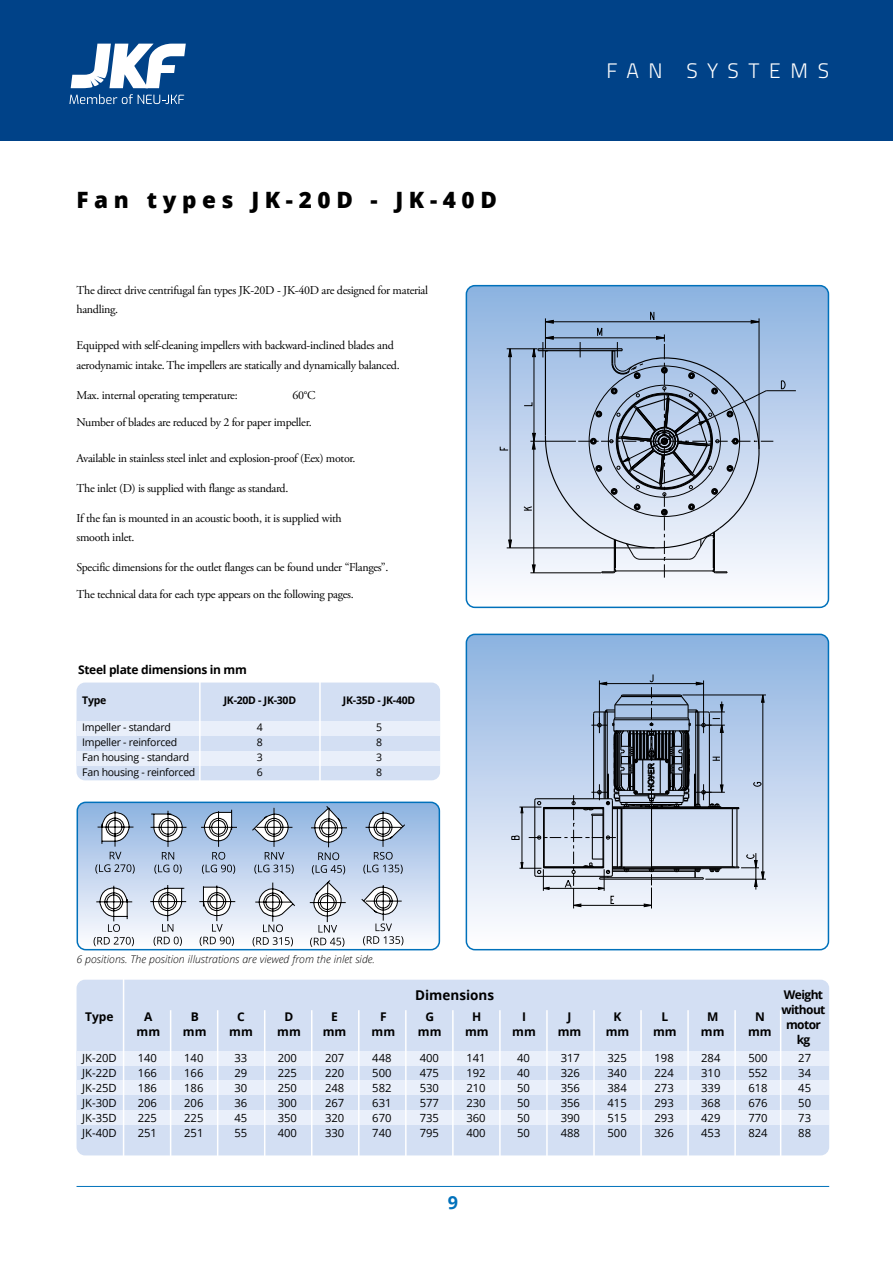
<style>
.page{position:relative;width:893px;height:1263px;background:#fff}
.page>*{position:absolute;margin:0;border:0;box-sizing:border-box;transform-origin:0 0}
.t1{font:800 22.5px "Open Sans";letter-spacing:.25em;color:#000}
.t2{font:300 21px "Titillium";letter-spacing:.46em;color:#fff}
.t3{font:700 18px "Open Sans";color:#0071bb}
.t4{font:700 13.5px "Open Sans";color:#000}
.t5{font:12px/19.5px "Adobe Garamond Pro";letter-spacing:-.025em;color:#000}
.t6{font:700 12px "Open Sans";letter-spacing:-.025em;color:#000}
.t7{font:700 12px/15px "Open Sans";letter-spacing:-.05em;color:#000;text-align:center}
.t8{font:11.25px/15px "Open Sans";color:#000;text-align:justify}
.t9{font:10.5px "Open Sans";letter-spacing:-.025em;color:#000}
.t10{font:italic 300 10.5px "Open Sans";color:#000}
.t11{font:700 10.5px "Open Sans";letter-spacing:-.025em;color:#000}
</style>
<div class="page">
<hr style="left:77px;top:1186px;width:752px;height:1px;background:#0071bb">
<div style="left:0;top:0;width:893px;height:140px;background:#004288"></div>
<svg style="left:71px;top:44px;width:115px;height:44px"></svg>
<svg style="left:69px;top:94px;width:115px;height:10px"></svg>
<svg style="left:466px;top:286px;width:362px;height:321px"></svg>
<div style="left:466px;top:285px;width:363px;height:323px;border:2px solid #0071bb;border-radius:9px"></div>
<div style="left:77px;top:980px;width:752px;height:175px;background:#d3dff3;border-radius:9px"></div>
<div style="left:77px;top:1051px;width:752px;height:15px;background:#e9effa"></div>
<div style="left:77px;top:1080px;width:752px;height:15px;background:#e9effa"></div>
<div style="left:77px;top:1110px;width:752px;height:15px;background:#e9effa"></div>
<hr style="left:123px;top:975px;width:1px;height:197px;background:#fff">
<hr style="left:170px;top:1010px;width:1px;height:162px;background:#fff">
<hr style="left:217px;top:1010px;width:1px;height:162px;background:#fff">
<hr style="left:264px;top:1010px;width:1px;height:162px;background:#fff">
<hr style="left:311px;top:1010px;width:1px;height:162px;background:#fff">
<hr style="left:358px;top:1010px;width:2px;height:162px;background:#fff">
<hr style="left:405px;top:1010px;width:2px;height:162px;background:#fff">
<hr style="left:452px;top:1010px;width:2px;height:162px;background:#fff">
<hr style="left:499px;top:1010px;width:2px;height:162px;background:#fff">
<hr style="left:546px;top:1010px;width:2px;height:162px;background:#fff">
<hr style="left:593px;top:1010px;width:2px;height:162px;background:#fff">
<hr style="left:640px;top:1010px;width:2px;height:162px;background:#fff">
<hr style="left:687px;top:1010px;width:2px;height:162px;background:#fff">
<hr style="left:734px;top:1010px;width:2px;height:162px;background:#fff">
<hr style="left:780px;top:1010px;width:1px;height:162px;background:#fff">
<div style="left:77px;top:682px;width:363px;height:98px;background:#d3dff3;border-radius:9px"></div>
<div style="left:77px;top:721px;width:363px;height:15px;background:#e9effa"></div>
<div style="left:77px;top:751px;width:363px;height:15px;background:#e9effa"></div>
<hr style="left:199px;top:679px;width:2px;height:108px;background:#fff">
<hr style="left:319px;top:679px;width:2px;height:108px;background:#fff">
<svg style="left:77px;top:804px;width:362px;height:146px;background:#c1d4ee"></svg>
<svg style="left:94px;top:806px;width:311px;height:141px"></svg>
<div style="left:77px;top:801px;width:363px;height:149px;border:2px solid #0071bb;border-radius:9px"></div>
<svg style="left:466px;top:634px;width:362px;height:316px"></svg>
<svg style="left:753px;top:781px;width:9px;height:6px"></svg>
<svg style="left:761px;top:694px;width:4px;height:9px"></svg>
<hr style="left:705px;top:879px;width:61px;height:1px;background:#000">
<hr style="left:682px;top:695px;width:84px;height:1px;background:#000">
<hr style="left:756px;top:853px;width:1px;height:36px;background:#000">
<hr style="left:763px;top:695px;width:1px;height:184px;background:#000">
<hr style="left:651px;top:866px;width:88px;height:1px;background:#000">
<hr style="left:732px;top:808px;width:1px;height:59px;background:#000">
<hr style="left:736px;top:808px;width:1px;height:59px;background:#000">
<svg style="left:734px;top:854px;width:31px;height:33px"></svg>
<hr style="left:612px;top:867px;width:122px;height:1px;background:#000">
<hr style="left:612px;top:808px;width:127px;height:1px;background:#000">
<hr style="left:612px;top:807px;width:127px;height:1px;background:#000">
<svg style="left:511px;top:674px;width:214px;height:234px;background:#a5b3c7"></svg>
<div style="left:466px;top:634px;width:363px;height:316px;border:2px solid #0071bb;border-radius:9px"></div>
<svg style="left:499px;top:446px;width:10px;height:5px"></svg>
<svg style="left:508px;top:349px;width:4px;height:8px"></svg>
<svg style="left:508px;top:539px;width:4px;height:9px"></svg>
<svg style="left:781px;top:380px;width:5px;height:9px"></svg>
<hr style="left:510px;top:349px;width:1px;height:199px;background:#000">
<hr style="left:507px;top:548px;width:148px;height:1px;background:#000">
<hr style="left:766px;top:390px;width:30px;height:1px;background:#000">
<hr style="left:507px;top:348px;width:30px;height:1px;background:#000">
<svg style="left:523px;top:308px;width:250px;height:270px;background:#b1c1d7"></svg>
<h1 class="t1" style="left:77px;top:183px;width:422px">Fan types JK-20D - JK-40D</h1>
<p class="t5" style="left:77px;top:280px;width:353px">The direct drive centrifugal fan types JK-20D - JK-40D are designed for material handling.</p>
<p class="t5" style="left:77px;top:336px;width:325px">Equipped with self-cleaning impellers with backward-inclined blades and aerodynamic intake. The impellers are statically and dynamically balanced.</p>
<p class="t5" style="left:77px;top:385px;width:163px">Max. internal operating temperature:</p>
<p class="t5" style="left:293px;top:385px;width:25px">60°C</p>
<p class="t5" style="left:77px;top:412px;width:237px">Number of blades are reduced by 2 for paper impeller.</p>
<p class="t5" style="left:77px;top:448px;width:280px">Available in stainless steel inlet and explosion-proof (Eex) motor.</p>
<p class="t5" style="left:77px;top:478px;width:213px">The inlet (D) is supplied with flange as standard.</p>
<p class="t5" style="left:77px;top:508px;width:267px">If the fan is mounted in an acoustic booth, it is supplied with smooth inlet.</p>
<p class="t5" style="left:77px;top:558px;width:313px">Specific dimensions for the outlet flanges can be found under “Flanges”.</p>
<p class="t5" style="left:77px;top:585px;width:279px">The technical data for each type appears on the following pages.</p>
<p class="t6" style="left:78px;top:661px;width:170px">Steel plate dimensions in mm</p>
<p class="t11" style="left:82px;top:692px;width:26px">Type</p>
<p class="t11" style="left:224px;top:692px;width:74px">JK-20D - JK-30D</p>
<p class="t11" style="left:343px;top:692px;width:74px">JK-35D - JK-40D</p>
<p class="t9" style="left:82px;top:720px;width:90px">Impeller - standard</p>
<p class="t9" style="left:257px;top:720px;width:8px">4</p>
<p class="t9" style="left:376px;top:720px;width:8px">5</p>
<p class="t9" style="left:82px;top:735px;width:96px">Impeller - reinforced</p>
<p class="t9" style="left:257px;top:735px;width:8px">8</p>
<p class="t9" style="left:376px;top:735px;width:8px">8</p>
<p class="t9" style="left:82px;top:750px;width:108px">Fan housing - standard</p>
<p class="t9" style="left:257px;top:750px;width:8px">3</p>
<p class="t9" style="left:376px;top:750px;width:8px">3</p>
<p class="t9" style="left:82px;top:765px;width:115px">Fan housing - reinforced</p>
<p class="t9" style="left:257px;top:765px;width:8px">6</p>
<p class="t9" style="left:376px;top:765px;width:8px">8</p>
<p class="t10" style="left:77px;top:952px;width:300px">6 positions. The position illustrations are viewed from the inlet side.</p>
<h2 class="t2" style="left:606px;top:55px;width:224px">FAN SYSTEMS</h2>
<p class="t4" style="left:415px;top:985px;width:80px">Dimensions</p>
<p class="t6" style="left:85px;top:1008px;width:30px">Type</p>
<p class="t6" style="left:144px;top:1008px;width:10px">A</p>
<p class="t6" style="left:191px;top:1008px;width:10px">B</p>
<p class="t6" style="left:237px;top:1008px;width:9px">C</p>
<p class="t6" style="left:285px;top:1008px;width:10px">D</p>
<p class="t6" style="left:331px;top:1008px;width:8px">E</p>
<p class="t6" style="left:380px;top:1008px;width:8px">F</p>
<p class="t6" style="left:425px;top:1008px;width:10px">G</p>
<p class="t6" style="left:472px;top:1008px;width:11px">H</p>
<p class="t6" style="left:522px;top:1008px;width:5px">I</p>
<p class="t6" style="left:568px;top:1008px;width:5px">J</p>
<p class="t6" style="left:614px;top:1008px;width:9px">K</p>
<p class="t6" style="left:661px;top:1008px;width:8px">L</p>
<p class="t6" style="left:707px;top:1008px;width:13px">M</p>
<p class="t6" style="left:755px;top:1008px;width:11px">N</p>
<p class="t6" style="left:137px;top:1023px;width:25px">mm</p>
<p class="t6" style="left:183px;top:1023px;width:25px">mm</p>
<p class="t6" style="left:229px;top:1023px;width:25px">mm</p>
<p class="t6" style="left:277px;top:1023px;width:25px">mm</p>
<p class="t6" style="left:323px;top:1023px;width:25px">mm</p>
<p class="t6" style="left:372px;top:1023px;width:25px">mm</p>
<p class="t6" style="left:418px;top:1023px;width:25px">mm</p>
<p class="t6" style="left:465px;top:1023px;width:25px">mm</p>
<p class="t6" style="left:512px;top:1023px;width:25px">mm</p>
<p class="t6" style="left:558px;top:1023px;width:25px">mm</p>
<p class="t6" style="left:606px;top:1023px;width:25px">mm</p>
<p class="t6" style="left:653px;top:1023px;width:25px">mm</p>
<p class="t6" style="left:701px;top:1023px;width:25px">mm</p>
<p class="t6" style="left:748px;top:1023px;width:25px">mm</p>
<p class="t7" style="left:782px;top:987px;width:45px">Weight without motor kg</p>
<p class="t8" style="left:82px;top:1050px;width:36px">JK-20D JK-22D JK-25D JK-30D JK-35D JK-40D</p>
<p class="t8" style="left:138px;top:1050px;width:21px">140<br>166<br>186<br>206<br>225<br>251</p>
<p class="t8" style="left:184px;top:1050px;width:21px">140<br>166<br>186<br>206<br>225<br>251</p>
<p class="t8" style="left:234px;top:1050px;width:14px">33<br>29<br>30<br>36<br>45<br>55</p>
<p class="t8" style="left:278px;top:1050px;width:21px">200<br>225<br>250<br>300<br>350<br>400</p>
<p class="t8" style="left:325px;top:1050px;width:21px">207<br>220<br>248<br>267<br>320<br>330</p>
<p class="t8" style="left:372px;top:1050px;width:21px">448<br>500<br>582<br>631<br>670<br>740</p>
<p class="t8" style="left:420px;top:1050px;width:21px">400<br>475<br>530<br>577<br>735<br>795</p>
<p class="t8" style="left:466px;top:1050px;width:21px">141<br>192<br>210<br>230<br>360<br>400</p>
<p class="t8" style="left:517px;top:1050px;width:14px">40<br>40<br>50<br>50<br>50<br>50</p>
<p class="t8" style="left:561px;top:1050px;width:21px">317<br>326<br>356<br>356<br>390<br>488</p>
<p class="t8" style="left:607px;top:1050px;width:21px">325<br>340<br>384<br>415<br>515<br>500</p>
<p class="t8" style="left:654px;top:1050px;width:21px">198<br>224<br>273<br>293<br>293<br>326</p>
<p class="t8" style="left:701px;top:1050px;width:21px">284<br>310<br>339<br>368<br>429<br>453</p>
<p class="t8" style="left:748px;top:1050px;width:21px">500<br>552<br>618<br>676<br>770<br>824</p>
<p class="t8" style="left:798px;top:1050px;width:14px">27<br>34<br>45<br>50<br>73<br>88</p>
<h3 class="t3" style="left:448px;top:1189px;width:12px">9</h3>
</div>
